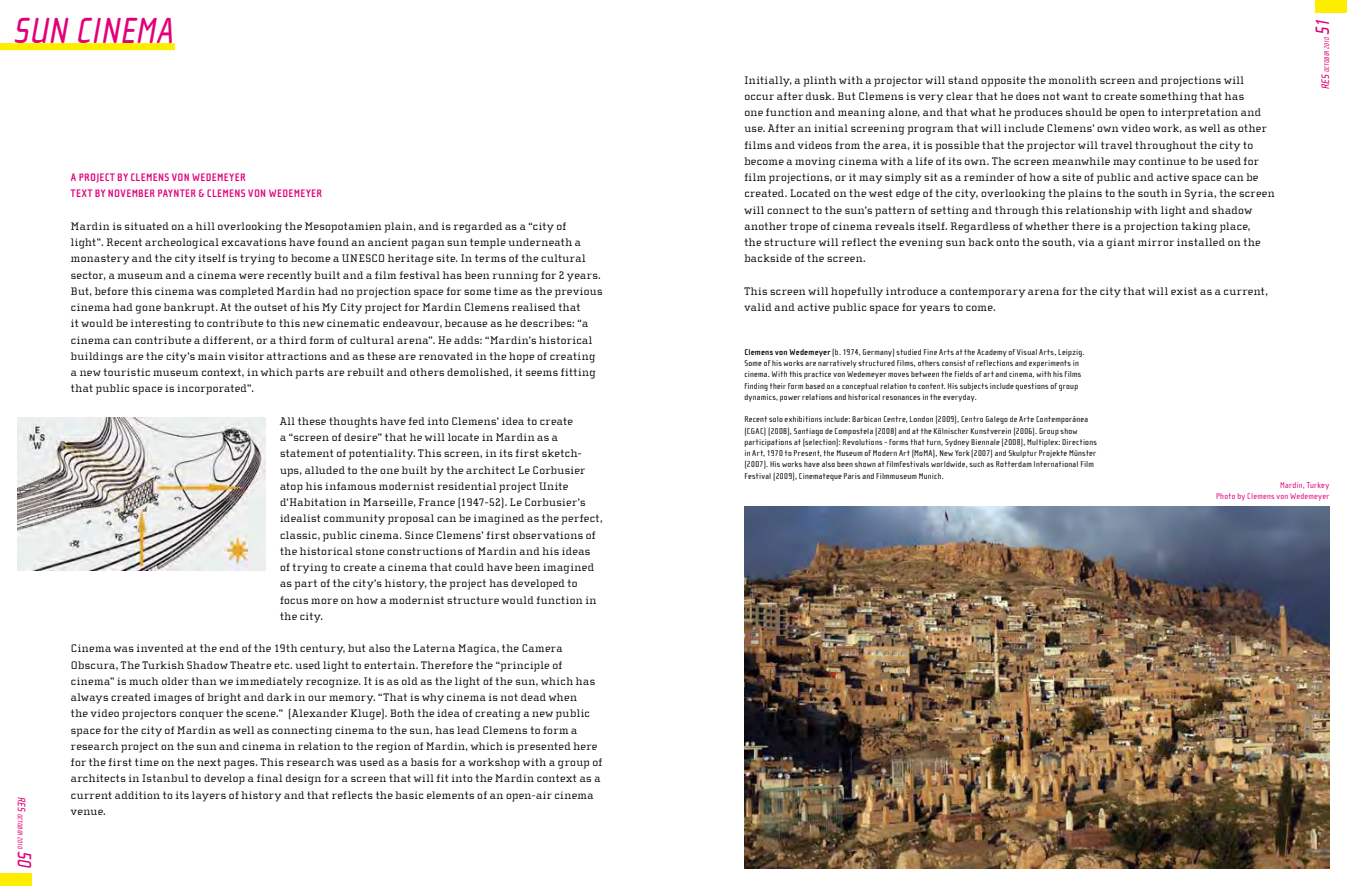
<style>
.page{position:relative;width:1347px;height:886px;background:#fff}
.page>*{position:absolute;margin:0;border:0;box-sizing:border-box;transform-origin:0 0}
.t1{font:italic 37.5px "Cholla Sans UN";color:#e2007a}
.t2{font:italic 20px "Cholla Sans UN";color:#e2007a}
.t3{font:11.25px/16.2px "Cholla Slab UN";letter-spacing:.03em;color:#000}
.t4{font:700 11.25px/16.2px "Cholla Sans UN";letter-spacing:.04em;color:#e2007a}
.t5{font:8.75px/11.2px "Cholla Sans UN";letter-spacing:.03em;color:#000}
.t6{font:8.75px/11.2px "Cholla Sans UN";letter-spacing:.035em;color:#e2007a;text-align:right}
.t7{font:italic 6.88px "Cholla Sans UN";color:#e2007a}
.s1{font-size:11.25px}
.s2{font-weight:700}
</style>
<div class="page">
<div style="left:0;top:873px;width:31px;height:13px;background:#ffed00"></div>
<div style="left:0;top:43px;width:175px;height:7px;background:#ffed00"></div>
<div style="left:1315px;top:0;width:31px;height:12px;background:#ffed00"></div>
<img style="left:744px;top:506px;width:585px;height:362px">
<img style="left:18px;top:417px;width:248px;height:153px">
<h1 class="t1" style="left:14px;top:10px;width:162px">SUN CINEMA</h1>
<p class="t7" style="left:24px;top:797px;width:54px;rotate:90deg"><span class="s1">RES</span> OCTOBER 2010</p>
<h2 class="t2" style="left:35px;top:850px;width:19px;rotate:90deg">50</h2>
<p class="t4" style="left:71px;top:169px;width:253px">A PROJECT BY CLEMENS VON WEDEMEYER<br>TEXT BY NOVEMBER PAYNTER &amp; CLEMENS VON WEDEMEYER</p>
<p class="t3" style="left:71px;top:218px;width:533px">Mardin is situated on a hill overlooking the Mesopotamien plain, and is regarded as a “city of<br>light”. Recent archeological excavations have found an ancient pagan sun temple underneath a monastery and the city itself is trying to become a UNESCO heritage site. In terms of the cultural sector, a museum and a cinema were recently built and a film festival has been running for 2 years.<br>But, before this cinema was completed Mardin had no projection space for some time as the previous cinema had gone bankrupt. At the outset of his My City project for Mardin Clemens realised that<br>it would be interesting to contribute to this new cinematic endeavour, because as he describes: “a cinema can contribute a different, or a third form of cultural arena”. He adds: “Mardin’s historical buildings are the city’s main visitor attractions and as these are renovated in the hope of creating a new touristic museum context, in which parts are rebuilt and others demolished, it seems fitting that public space is incorporated”.</p>
<p class="t3" style="left:280px;top:413px;width:324px">All these thoughts have fed into Clemens’ idea to create<br>a “screen of desire” that he will locate in Mardin as a statement of potentiality. This screen, in its first sketch&shy;ups, alluded to the one built by the architect Le Corbusier atop his infamous modernist residential project Unite d’Habitation in Marseille, France (1947-52). Le Corbusier’s idealist community proposal can be imagined as the perfect, classic, public cinema. Since Clemens’ first observations of the historical stone constructions of Mardin and his ideas of trying to create a cinema that could have been imagined as part of the city’s history, the project has developed to focus more on how a modernist structure would function in the city.</p>
<p class="t3" style="left:71px;top:641px;width:533px">Cinema was invented at the end of the 19th century, but also the Laterna Magica, the Camera Obscura, The Turkish Shadow Theatre etc. used light to entertain. Therefore the “principle of cinema” is much older than we immediately recognize. It is as old as the light of the sun, which has always created images of bright and dark in our memory. “That is why cinema is not dead when<br>the video projectors conquer the scene.” (Alexander Kluge). Both the idea of creating a new public space for the city of Mardin as well as connecting cinema to the sun, has lead Clemens to form a research project on the sun and cinema in relation to the region of Mardin, which is presented here for the first time on the next pages. This research was used as a basis for a workshop with a group of architects in Istanbul to develop a final design for a screen that will fit into the Mardin context as a current addition to its layers of history and that reflects the basic elements of an open-air cinema venue.</p>
<h2 class="t2" style="left:1311px;top:35px;width:19px;rotate:-90deg">51</h2>
<p class="t7" style="left:1323px;top:89px;width:54px;rotate:-90deg"><span class="s1">RES</span> OCTOBER 2010</p>
<p class="t3" style="left:744px;top:72px;width:532px">Initially, a plinth with a projector will stand opposite the monolith screen and projections will occur after dusk. But Clemens is very clear that he does not want to create something that has<br>one function and meaning alone, and that what he produces should be open to interpretation and use. After an initial screening program that will include Clemens’ own video work, as well as other films and videos from the area, it is possible that the projector will travel throughout the city to become a moving cinema with a life of its own. The screen meanwhile may continue to be used for film projections, or it may simply sit as a reminder of how a site of public and active space can be created. Located on the west edge of the city, overlooking the plains to the south in Syria, the screen will connect to the sun’s pattern of setting and through this relationship with light and shadow another trope of cinema reveals itself. Regardless of whether there is a projection taking place,<br>the structure will reflect the evening sun back onto the south, via a giant mirror installed on the backside of the screen.</p>
<p class="t3" style="left:744px;top:283px;width:525px">This screen will hopefully introduce a contemporary arena for the city that will exist as a current, valid and active public space for years to come.</p>
<p class="t5" style="left:744px;top:346px;width:341px"><span class="s2">Clemens von Wedemeyer</span> (b. 1974, Germany) studied Fine Arts at the Academy of Visual Arts, Leipzig.<br>Some of his works are narratively structured films, others consist of reflections and experiments in cinema. With this practice von Wedemeyer moves between the fields of art and cinema, with his films finding their form based on a conceptual relation to content. His subjects include questions of group dynamics, power relations and historical resonances in the everyday.</p>
<p class="t5" style="left:744px;top:414px;width:354px">Recent solo exhibitions include: Barbican Centre, London (2009), Centro Galego de Arte Contemporánea (CGAC) (2008), Santiago de Compostela (2008) and at the Kölnischer Kunstverein (2006). Group show participations at (selection): Revolutions - forms that turn, Sydney Biennale (2008), Multiplex: Directions in Art, 1970 to Present, the Museum of Modern Art (MoMA), New York (2007) and Skulptur Projekte Münster (2007). His works have also been shown at filmfestivals worldwide, such as Rotterdam International Film Festival (2009), Cinemateque Paris and Filmmuseum Munich.</p>
<p class="t6" style="left:1216px;top:479px;width:115px">Mardin, Turkey<br>Photo by Clemens von Wedemeyer</p>
</div>
